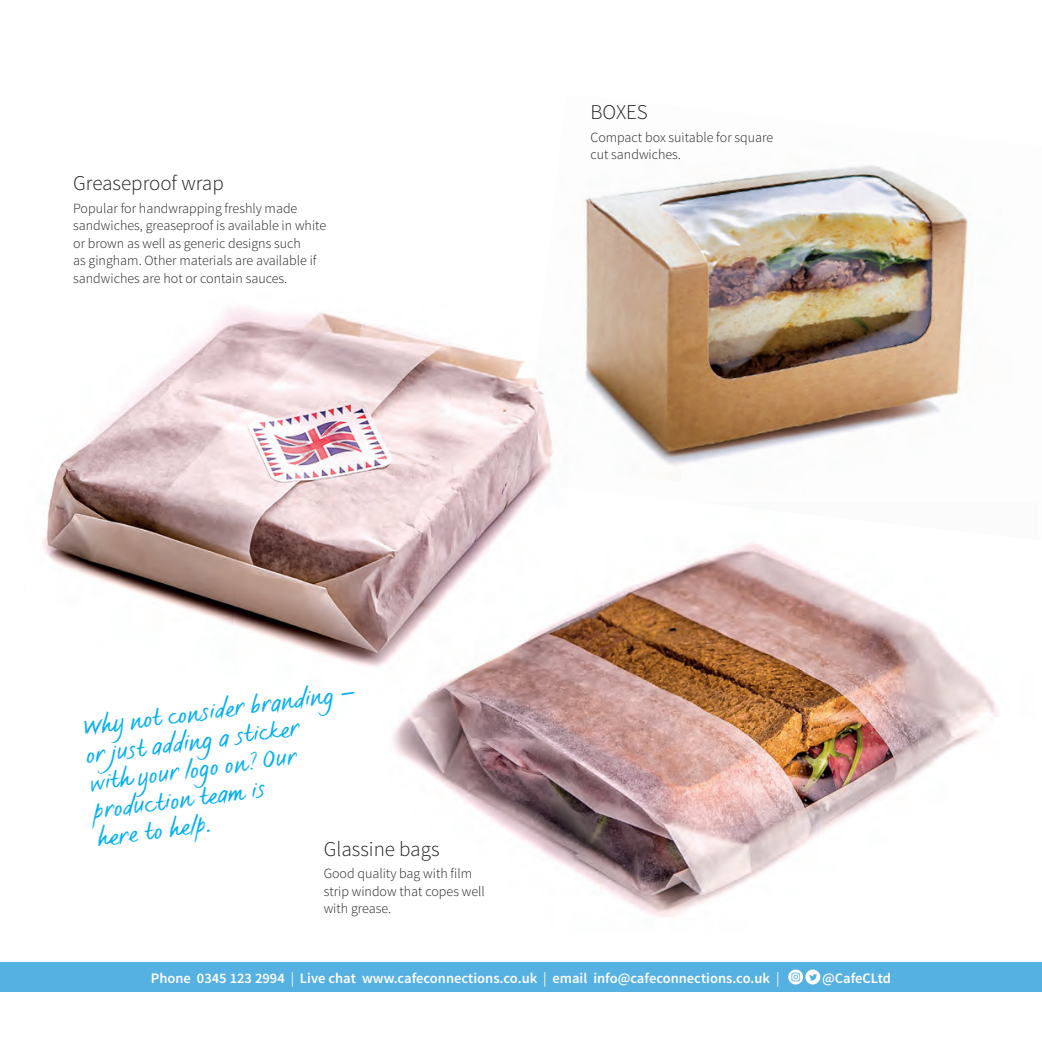
<style>
.page{position:relative;width:1042px;height:1042px;background:#fff}
.page>*{position:absolute;margin:0;border:0;box-sizing:border-box;transform-origin:0 0}
.t1{font:24.5px/27.8px "FS Sammy";color:#00aeef}
.t2{font:300 21px "Source Sans Pro";color:#231f20}
.t3{font:600 14.53px "Source Sans Pro";color:#fff}
.t4{font:300 14px/17.5px "Source Sans Pro";color:#231f20}
.s1{font-weight:400}
</style>
<div class="page">
<img style="left:585px;top:165px;width:383px;height:301px">
<img style="left:393px;top:543px;width:605px;height:374px">
<div style="left:0;top:962px;width:1042px;height:30px;background:#56b1e3"></div>
<svg style="left:788px;top:969px;width:15px;height:15px"></svg>
<svg style="left:791px;top:972px;width:9px;height:9px"></svg>
<div style="left:805px;top:969px;width:15px;height:15px;background:#fff;border-radius:50%"></div>
<svg style="left:809px;top:974px;width:8px;height:6px"></svg>
<svg style="left:42px;top:290px;width:595px;height:442px"></svg>
<h2 class="t2" style="left:73px;top:171px;width:152px">Greaseproof wrap</h2>
<p class="t4" style="left:73px;top:200px;width:254px">Popular for handwrapping freshly made sandwiches, greaseproof is available in white or brown as well as generic designs such<br>as gingham. Other materials are available if sandwiches are hot or contain sauces.</p>
<h2 class="t2" style="left:590px;top:99px;width:59px">BOXES</h2>
<p class="t4" style="left:590px;top:128px;width:184px">Compact box suitable for square cut sandwiches.</p>
<h1 class="t1" style="left:79px;top:714px;width:277px;rotate:-8deg">Why not consider branding – or just adding a sticker<br>with your logo on? Our production team is<br>here to help.</h1>
<h2 class="t2" style="left:324px;top:836px;width:117px">Glassine bags</h2>
<p class="t4" style="left:324px;top:864px;width:163px">Good quality bag with film strip window that copes well with grease.</p>
<p class="t3" style="left:151px;top:968px;width:630px">Phone 0345 123 2994 <span class="s1">|</span> Live chat www.cafeconnections.co.uk <span class="s1">|</span> email info@cafeconnections.co.uk <span class="s1">|</span></p>
<p class="t3" style="left:822px;top:968px;width:70px">@CafeCLtd</p>
</div>
